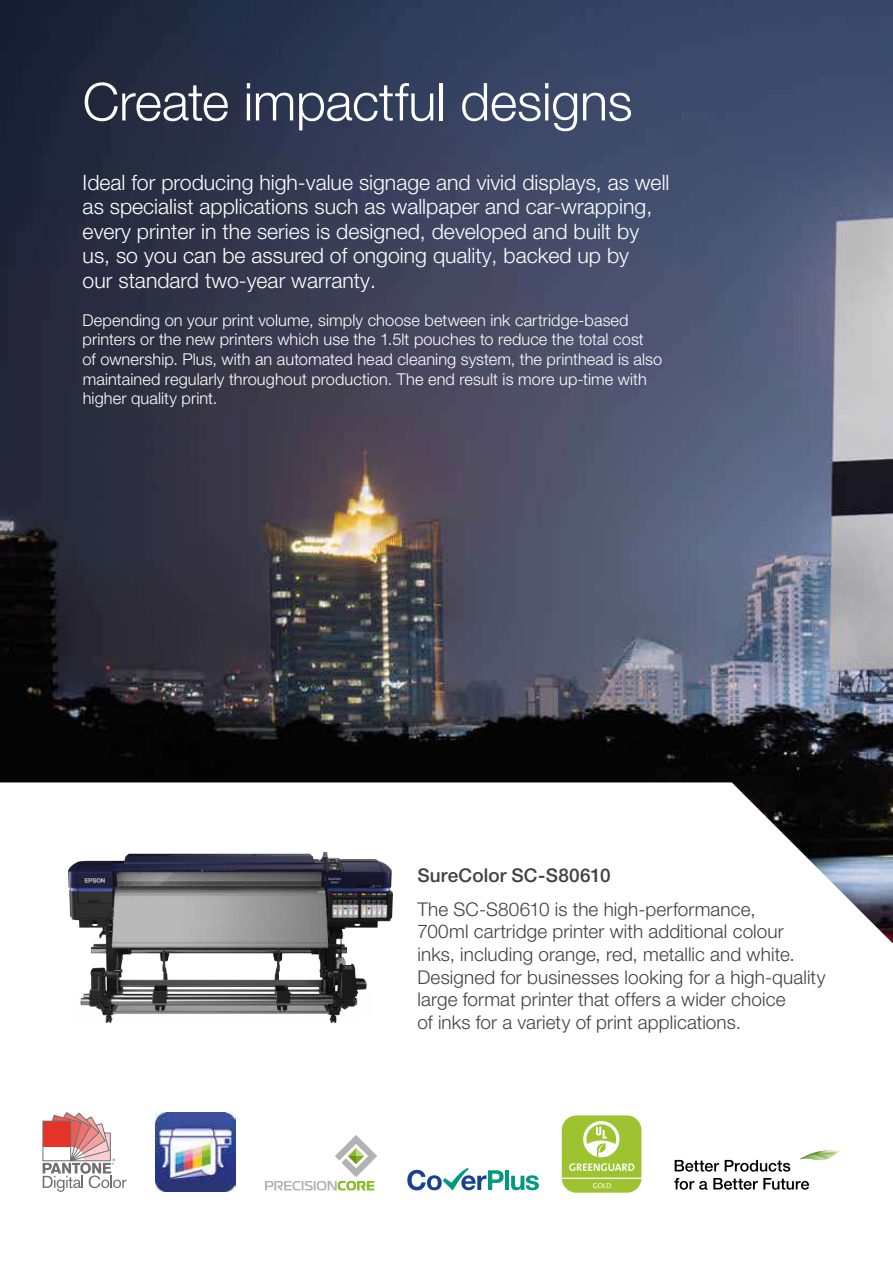
<style>
.page{position:relative;width:893px;height:1263px;background:#fff}
.page>*{position:absolute;margin:0;border:0;box-sizing:border-box;transform-origin:0 0}
.t1{font:300 52.35px "Helvetica Neue LT Pro";letter-spacing:-.005em;color:#fff}
.t2{font:300 21.3px/24.5px "Helvetica Neue LT Pro";color:#fff}
.t3{font:300 18.9px/22.6px "Helvetica Neue LT Pro";letter-spacing:.005em;color:#414042}
.t4{font:500 18.9px "Helvetica Neue LT Pro";letter-spacing:.005em;color:#414042}
.t5{font:300 16.35px/19.6px "Helvetica Neue LT Pro";letter-spacing:.005em;color:#fff}
</style>
<div class="page">
<img style="left:0;top:0;width:893px;height:782px">
<svg style="left:0;top:782px;width:893px;height:411px"></svg>
<svg style="left:42px;top:1112px;width:84px;height:80px"></svg>
<svg style="left:265px;top:1135px;width:112px;height:55px"></svg>
<hr style="left:505px;top:1170px;width:4px;height:20px;background:#009982">
<svg style="left:511px;top:1175px;width:28px;height:15px"></svg>
<svg style="left:407px;top:1168px;width:97px;height:22px"></svg>
<img style="left:156px;top:1112px;width:80px;height:80px">
<svg style="left:800px;top:1150px;width:39px;height:10px"></svg>
<svg style="left:675px;top:1160px;width:44px;height:12px"></svg>
<svg style="left:725px;top:1160px;width:65px;height:12px"></svg>
<svg style="left:674px;top:1178px;width:33px;height:12px"></svg>
<svg style="left:713px;top:1178px;width:96px;height:12px"></svg>
<div style="left:562px;top:1115px;width:79px;height:78px;background:#9dc430;border-radius:15px"></div>
<hr style="left:562px;top:1178px;width:79px;height:1px;background:#fff">
<svg style="left:593px;top:1183px;width:18px;height:5px"></svg>
<svg style="left:569px;top:1121px;width:65px;height:50px"></svg>
<img style="left:69px;top:852px;width:324px;height:171px">
<h1 class="t1" style="left:83px;top:70px;width:551px">Create impactful designs</h1>
<p class="t2" style="left:83px;top:169px;width:588px">Ideal for producing high-value signage and vivid displays, as well as specialist applications such as wallpaper and car-wrapping, every printer in the series is designed, developed and built by us, so you can be assured of ongoing quality, backed up by<br>our standard two-year warranty.</p>
<p class="t5" style="left:83px;top:310px;width:581px">Depending on your print volume, simply choose between ink cartridge-based printers or the new printers which use the 1.5lt pouches to reduce the total cost<br>of ownership. Plus, with an automated head cleaning system, the printhead is also maintained regularly throughout production. The end result is more up-time with higher quality print.</p>
<p class="t4" style="left:417px;top:864px;width:195px">SureColor SC-S80610</p>
<p class="t3" style="left:417px;top:897px;width:409px">The SC-S80610 is the high-performance,<br>700ml cartridge printer with additional colour inks, including orange, red, metallic and white.<br>Designed for businesses looking for a high-quality large format printer that offers a wider choice<br>of inks for a variety of print applications.</p>
</div>
